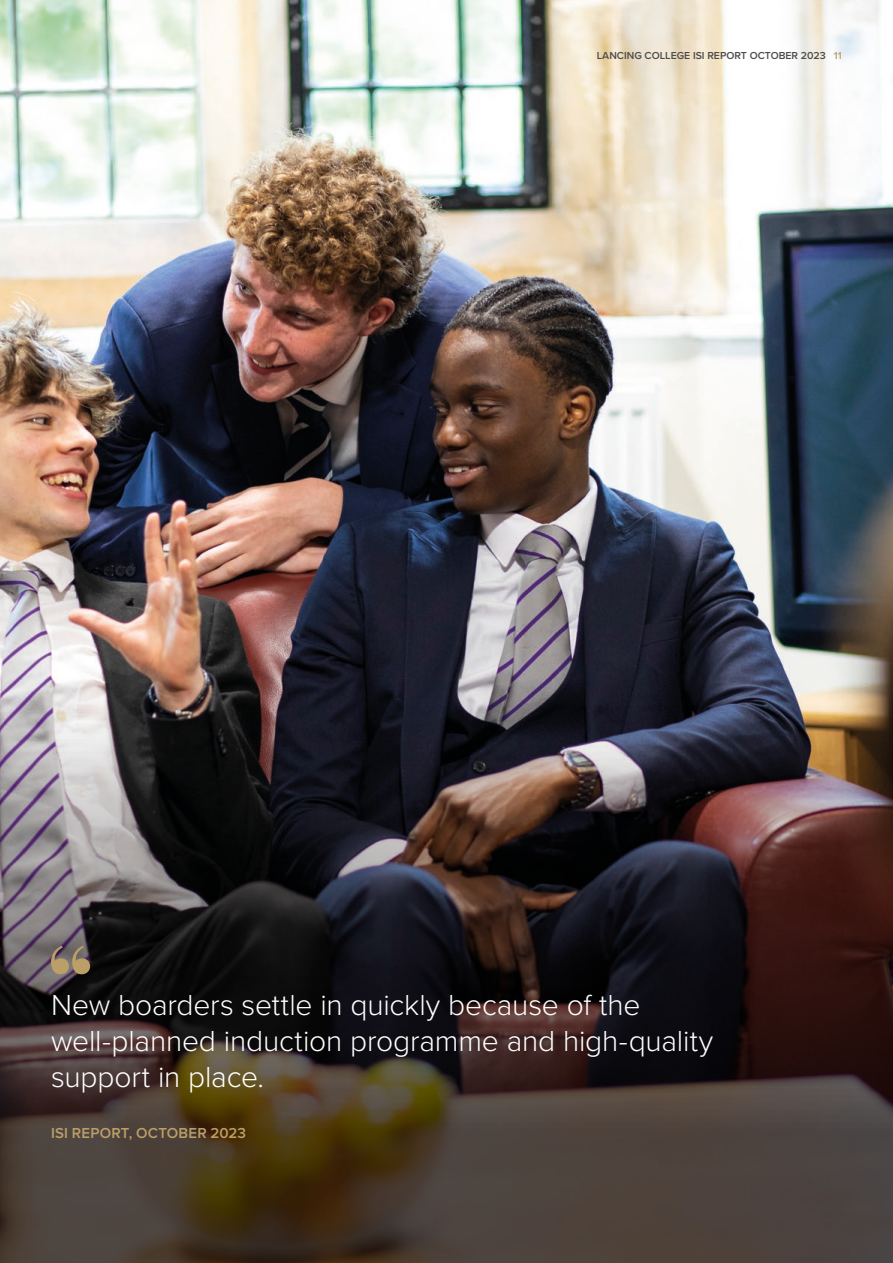
<style>
.page{position:relative;width:893px;height:1263px;background:#fff}
.page>*{position:absolute;margin:0;border:0;box-sizing:border-box;transform-origin:0 0}
.t1{font:300 30px/36px "Proxima Nova";letter-spacing:-.005em;color:#fff}
.t2{font:600 15px "Proxima Nova";letter-spacing:.01em;color:#bb9f67}
.t3{font:600 10.5px "Proxima Nova";color:#4b4b4a}
.s1{color:#bb9f67}
</style>
<div class="page">
<img style="left:0;top:0;width:893px;height:704px">
<img style="left:0;top:704px;width:893px;height:559px">
<svg style="left:51px;top:946px;width:39px;height:28px"></svg>
<p class="t3" style="left:597px;top:48px;width:247px">LANCING COLLEGE ISI REPORT OCTOBER 2023 <span class="s1">11</span></p>
<p class="t1" style="left:51px;top:985px;width:664px">New boarders settle in quickly because of the well-planned induction programme and high-quality support in place.</p>
<p class="t2" style="left:51px;top:1121px;width:197px">ISI REPORT, OCTOBER 2023</p>
</div>
